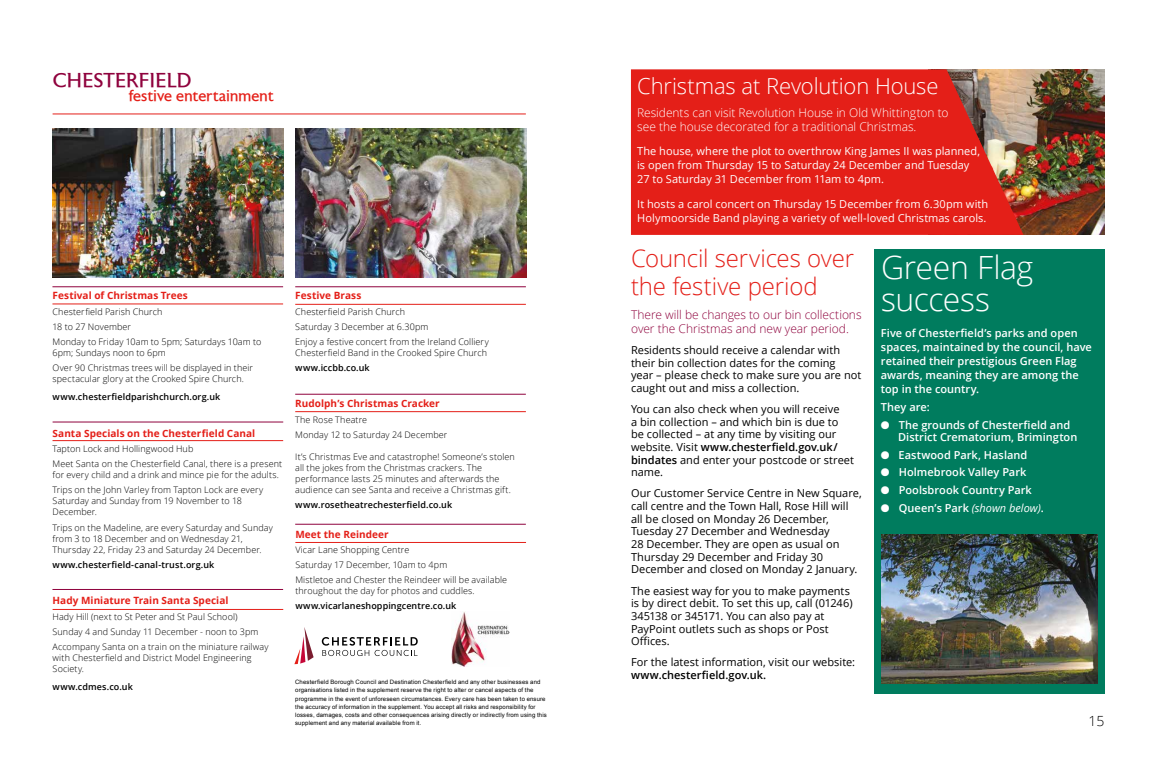
<style>
.page{position:relative;width:1157px;height:763px;background:#fff}
.page>*{position:absolute;margin:0;border:0;box-sizing:border-box;transform-origin:0 0}
.t1{font:300 32px/32px "Open Sans";letter-spacing:-.015em;color:#fff}
.t2{font:300 24px/27.6px "Open Sans";letter-spacing:-.01em;color:#e41f18}
.t3{font:300 22px "Open Sans";letter-spacing:-.005em;color:#fff}
.t4{font:20px "Astoria Roman";letter-spacing:-.025em;color:#8f023d}
.t5{font:16px "Astoria Roman";letter-spacing:-.015em;color:#e41f18}
.t6{font:300 14px "Open Sans";color:#000}
.t7{font:300 12px/14px "Open Sans";letter-spacing:-.005em;color:#fff}
.t8{font:300 12px/13.8px "Open Sans";letter-spacing:-.005em;color:#8f023d}
.t9{font:11px/12.6px "Open Sans";color:#000}
.t10{font:600 11px/14px "Open Sans";color:#fff}
.t11{font:11px/14px "Open Sans";color:#fff}
.t12{font:600 11px "Open Sans";letter-spacing:.005em;color:#000}
.t13{font:700 10px "Open Sans";letter-spacing:.005em;color:#e41f18}
.t14{font:300 9px/15.3px "Open Sans";letter-spacing:.01em;color:#000}
.t15{font:600 9px "Open Sans";letter-spacing:.01em;color:#000}
.t16{font:6px/8px "Arial";letter-spacing:.02em;color:#000}
.s1{font-weight:400;font-style:italic}
.s2{font-weight:600}
</style>
<div class="page">
<img style="left:1023px;top:69px;width:81px;height:166px">
<hr style="left:53px;top:113px;width:473px;height:1px;background:#e41f18">
<hr style="left:52px;top:286px;width:231px;height:1px;background:#8f023d">
<hr style="left:295px;top:286px;width:231px;height:1px;background:#8f023d">
<hr style="left:295px;top:393px;width:231px;height:1px;background:#8f023d">
<hr style="left:53px;top:421px;width:230px;height:1px;background:#8f023d">
<hr style="left:52px;top:589px;width:231px;height:1px;background:#8f023d">
<hr style="left:295px;top:523px;width:231px;height:1px;background:#8f023d">
<svg style="left:294px;top:627px;width:19px;height:37px"></svg>
<svg style="left:322px;top:637px;width:96px;height:19px"></svg>
<hr style="left:52px;top:303px;width:231px;height:1px;background:#e41f18">
<hr style="left:295px;top:304px;width:231px;height:1px;background:#e41f18">
<hr style="left:53px;top:440px;width:230px;height:1px;background:#e41f18">
<hr style="left:295px;top:411px;width:231px;height:1px;background:#e41f18">
<hr style="left:295px;top:542px;width:231px;height:1px;background:#e41f18">
<hr style="left:53px;top:609px;width:230px;height:1px;background:#e41f18">
<img style="left:295px;top:129px;width:231px;height:148px">
<img style="left:52px;top:129px;width:231px;height:148px">
<img style="left:451px;top:611px;width:58px;height:55px">
<div style="left:873px;top:249px;width:231px;height:444px;background:#007c5e"></div>
<svg style="left:631px;top:69px;width:392px;height:166px;background:#df2921"></svg>
<img style="left:881px;top:534px;width:216px;height:149px">
<h3 class="t4" style="left:53px;top:69px;width:140px">CHESTERFIELD</h3>
<h3 class="t5" style="left:129px;top:87px;width:147px">festive entertainment</h3>
<p class="t13" style="left:53px;top:289px;width:137px">Festival of Christmas Trees</p>
<p class="t14" style="left:53px;top:303px;width:210px">Chesterfield Parish Church<br>18 to 27 November<br>Monday to Friday 10am to 5pm; Saturdays 10am to</p>
<p class="t14" style="left:53px;top:345px;width:202px;line-height:15px">6pm; Sundays noon to 6pm<br>Over 90 Christmas trees will be displayed in their</p>
<p class="t14" style="left:53px;top:370px;width:193px">spectacular glory at the Crooked Spire Church.</p>
<p class="t15" style="left:53px;top:390px;width:169px">www.chesterfieldparishchurch.org.uk</p>
<p class="t13" style="left:53px;top:426px;width:204px">Santa Specials on the Chesterfield Canal</p>
<p class="t14" style="left:53px;top:440px;width:231px">Tapton Lock and Hollingwood Hub<br>Meet Santa on the Chesterfield Canal, there is a present</p>
<p class="t14" style="left:53px;top:467px;width:228px">for every child and a drink and mince pie for the adults.<br>Trips on the John Varley from Tapton Lock are every</p>
<p class="t14" style="left:53px;top:495px;width:191px;line-height:11px">Saturday and Sunday from 19 November to 18<br>December.</p>
<p class="t14" style="left:53px;top:521px;width:222px;line-height:11px">Trips on the Madeline, are every Saturday and Sunday from 3 to 18 December and on Wednesday 21,<br>Thursday 22, Friday 23 and Saturday 24 December.</p>
<p class="t15" style="left:53px;top:558px;width:163px">www.chesterfield-canal-trust.org.uk</p>
<p class="t13" style="left:53px;top:593px;width:177px">Hady Miniature Train Santa Special</p>
<p class="t14" style="left:53px;top:608px;width:217px">Hady Hill (next to St Peter and St Paul School)<br>Sunday 4 and Sunday 11 December - noon to 3pm<br>Accompany Santa on a train on the miniature railway</p>
<p class="t14" style="left:53px;top:652px;width:201px;line-height:11px">with Chesterfield and District Model Engineering<br>Society.</p>
<p class="t15" style="left:53px;top:681px;width:82px">www.cdmes.co.uk</p>
<p class="t13" style="left:295px;top:289px;width:68px">Festive Brass</p>
<p class="t14" style="left:295px;top:303px;width:195px">Chesterfield Parish Church<br>Saturday 3 December at 6.30pm<br>Enjoy a festive concert from the Ireland Colliery</p>
<p class="t14" style="left:295px;top:344px;width:193px">Chesterfield Band in the Crooked Spire Church</p>
<p class="t15" style="left:295px;top:361px;width:76px">www.iccbb.co.uk</p>
<p class="t13" style="left:295px;top:396px;width:146px">Rudolph’s Christmas Cracker</p>
<p class="t14" style="left:295px;top:411px;width:154px">The Rose Theatre<br>Monday 12 to Saturday 24 December</p>
<p class="t14" style="left:295px;top:451px;width:221px;line-height:11px">It’s Christmas Eve and catastrophe! Someone’s stolen all the jokes from the Christmas crackers. The performance lasts 25 minutes and afterwards the audience can see Santa and receive a Christmas gift.</p>
<p class="t15" style="left:295px;top:498px;width:158px">www.rosetheatrechesterfield.co.uk</p>
<p class="t13" style="left:295px;top:527px;width:95px">Meet the Reindeer</p>
<p class="t14" style="left:295px;top:541px;width:213px">Vicar Lane Shopping Centre<br>Saturday 17 December, 10am to 4pm<br>Mistletoe and Chester the Reindeer will be available</p>
<p class="t14" style="left:295px;top:583px;width:181px">throughout the day for photos and cuddles.</p>
<p class="t15" style="left:295px;top:600px;width:162px">www.vicarlaneshoppingcentre.co.uk</p>
<p class="t16" style="left:295px;top:678px;width:253px">Chesterfield Borough Council and Destination Chesterfield and any other businesses and organisations listed in the supplement reserve the right to alter or cancel aspects of the programme in the event of unforeseen circumstances. Every care has been taken to ensure the accuracy of information in the supplement. You accept all risks and responsibility for losses, damages, costs and other consequences arising directly or indirectly from using this supplement and any material available from it.</p>
<h3 class="t3" style="left:637px;top:71px;width:303px">Christmas at Revolution House</h3>
<h3 class="t7" style="left:637px;top:106px;width:313px">Residents can visit Revolution House in Old Whittington to see the house decorated for a traditional Christmas.</h3>
<p class="t11" style="left:637px;top:144px;width:344px">The house, where the plot to overthrow King James II was planned, is open from Thursday 15 to Saturday 24 December and Tuesday<br>27 to Saturday 31 December from 11am to 4pm.</p>
<p class="t11" style="left:637px;top:196px;width:352px">It hosts a carol concert on Thursday 15 December from 6.30pm with<br>Holymoorside Band playing a variety of well-loved Christmas carols.</p>
<h1 class="t1" style="left:881px;top:251px;width:154px">Green Flag success</h1>
<p class="t10" style="left:881px;top:326px;width:212px">Five of Chesterfield’s parks and open spaces, maintained by the council, have retained their prestigious Green Flag awards, meaning they are among the top in the country.</p>
<p class="t10" style="left:881px;top:400px;width:50px">They are:</p>
<p class="t10" style="left:898px;top:418px;width:181px;line-height:12px;text-indent:-17px">● The grounds of Chesterfield and<br>District Crematorium, Brimington</p>
<p class="t10" style="left:881px;top:447px;width:148px">● Eastwood Park, Hasland</p>
<p class="t10" style="left:881px;top:465px;width:147px">● Holmebrook Valley Park</p>
<p class="t10" style="left:881px;top:482px;width:152px">● Poolsbrook Country Park</p>
<p class="t10" style="left:881px;top:500px;width:164px">● Queen’s Park <span class="s1">(shown below)</span>.</p>
<h2 class="t2" style="left:631px;top:244px;width:224px">Council services over the festive period</h2>
<h3 class="t8" style="left:631px;top:307px;width:232px">There will be changes to our bin collections over the Christmas and new year period.</h3>
<p class="t9" style="left:631px;top:343px;width:232px">Residents should receive a calendar with their bin collection dates for the coming<br>year – please check to make sure you are not caught out and miss a collection.</p>
<p class="t9" style="left:631px;top:402px;width:224px">You can also check when you will receive<br>a bin collection – and which bin is due to<br>be collected – at any time by visiting our website. Visit <span class="s2">www.chesterfield.gov.uk/ bindates</span> and enter your postcode or street name.</p>
<p class="t9" style="left:631px;top:487px;width:232px">Our Customer Service Centre in New Square, call centre and the Town Hall, Rose Hill will all be closed on Monday 26 December, Tuesday 27 December and Wednesday<br>28 December. They are open as usual on Thursday 29 December and Friday 30<br>December and closed on Monday 2 January.</p>
<p class="t9" style="left:631px;top:584px;width:223px">The easiest way for you to make payments is by direct debit. To set this up, call (01246)<br>345138 or 345171. You can also pay at PayPoint outlets such as shops or Post Offices.</p>
<p class="t9" style="left:631px;top:655px;width:226px">For the latest information, visit our website:</p>
<p class="t12" style="left:631px;top:667px;width:137px">www.chesterfield.gov.uk.</p>
<h3 class="t6" style="left:1088px;top:711px;width:17px">15</h3>
</div>
